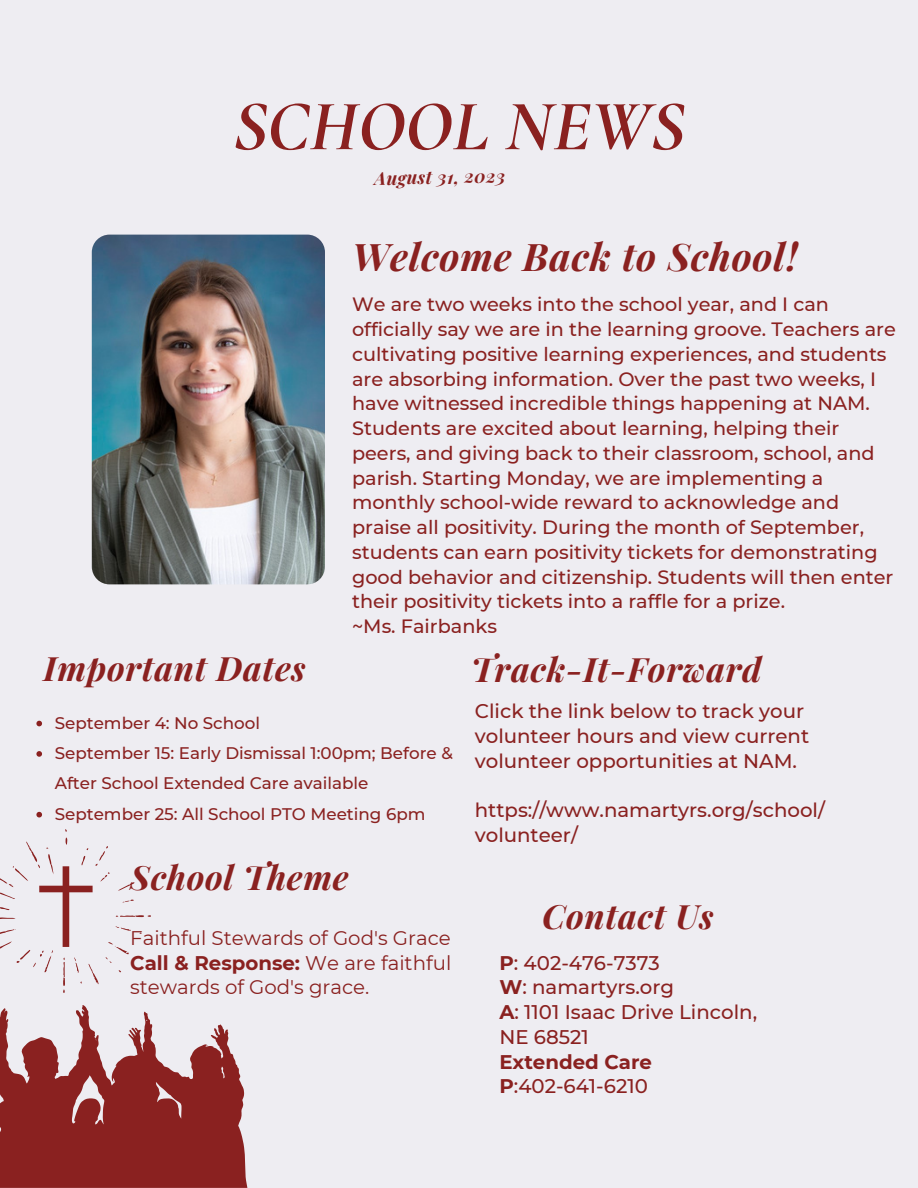
<style>
.page{position:relative;width:918px;height:1188px;background:#eeedf2}
.page>*{position:absolute;margin:0;border:0;box-sizing:border-box;transform-origin:0 0}
.t1{font:italic 700 72px "Cormorant Garamond";color:#8a2120}
.t2{font:italic 700 38.1px "Playfair Display";letter-spacing:.02em;color:#8a2120}
.t3{font:italic 700 33.6px "Playfair Display";letter-spacing:.02em;color:#8a2120}
.t4{font:500 19.8px/24.8px "Montserrat";color:#8a2120}
.t5{font:19.8px/24.8px "Montserrat";color:#8a2120}
.t6{font:700 19.8px "Montserrat";color:#8a2120}
.t7{font:500 19.2px/24.8px "Montserrat";color:#8a2120}
.t8{font:italic 700 18px "Playfair Display";color:#8a2120}
.t9{font:500 16.8px/30.3px "Montserrat";color:#8a2120}
.s1{font-weight:700}
</style>
<div class="page">
<svg style="left:36px;top:721px;width:6px;height:5px"></svg>
<svg style="left:36px;top:751px;width:6px;height:6px"></svg>
<svg style="left:36px;top:812px;width:6px;height:5px"></svg>
<svg style="left:0;top:1005px;width:247px;height:183px;fill:#8a2120"></svg>
<svg style="left:0;top:829px;width:151px;height:164px"></svg>
<img style="left:92px;top:235px;width:233px;height:349px;border-radius:18px">
<p class="t1" style="left:233px;top:83px;width:453px">SCHOOL NEWS</p>
<p class="t8" style="left:374px;top:165px;width:132px;rotate:-1deg">August 31, 2023</p>
<p class="t2" style="left:352px;top:230px;width:447px">Welcome Back to School!</p>
<p class="t7" style="left:352px;top:292px;width:545px">We are two weeks into the school year, and I can officially say we are in the learning groove. Teachers are cultivating positive learning experiences, and students are absorbing information. Over the past two weeks, I have witnessed incredible things happening at NAM.<br>Students are excited about learning, helping their peers, and giving back to their classroom, school, and parish. Starting Monday, we are implementing a monthly school-wide reward to acknowledge and praise all positivity. During the month of September, students can earn positivity tickets for demonstrating good behavior and citizenship. Students will then enter their positivity tickets into a raffle for a prize.<br>~Ms. Fairbanks</p>
<p class="t3" style="left:44px;top:644px;width:264px">Important Dates</p>
<p class="t9" style="left:55px;top:707px;width:207px">September 4: No School</p>
<p class="t9" style="left:55px;top:738px;width:400px">September 15: Early Dismissal 1:00pm; Before &amp;<br>After School Extended Care available</p>
<p class="t9" style="left:55px;top:799px;width:372px">September 25: All School PTO Meeting 6pm</p>
<p class="t3" style="left:130px;top:853px;width:220px">School Theme</p>
<p class="t5" style="left:130px;top:926px;width:322px">Faithful Stewards of God's Grace</p>
<p class="t5" style="left:130px;top:950px;width:323px"><span class="s1">Call &amp; Response:</span> We are faithful stewards of God's grace.</p>
<p class="t3" style="left:471px;top:645px;width:292px">Track-It-Forward</p>
<p class="t4" style="left:475px;top:699px;width:336px">Click the link below to track your volunteer hours and view current volunteer opportunities at NAM.</p>
<p class="t4" style="left:475px;top:798px;width:352px">https://www.namartyrs.org/school/ volunteer/</p>
<p class="t3" style="left:542px;top:893px;width:173px">Contact Us</p>
<p class="t4" style="left:499px;top:950px;width:162px"><span class="s1">P</span>: 402-476-7373</p>
<p class="t4" style="left:499px;top:975px;width:176px"><span class="s1">W</span>: namartyrs.org</p>
<p class="t4" style="left:499px;top:1000px;width:259px"><span class="s1">A</span>: 1101 Isaac Drive Lincoln,<br>NE 68521</p>
<p class="t6" style="left:499px;top:1050px;width:154px">Extended Care</p>
<p class="t4" style="left:499px;top:1074px;width:150px"><span class="s1">P</span>:402-641-6210</p>
</div>
